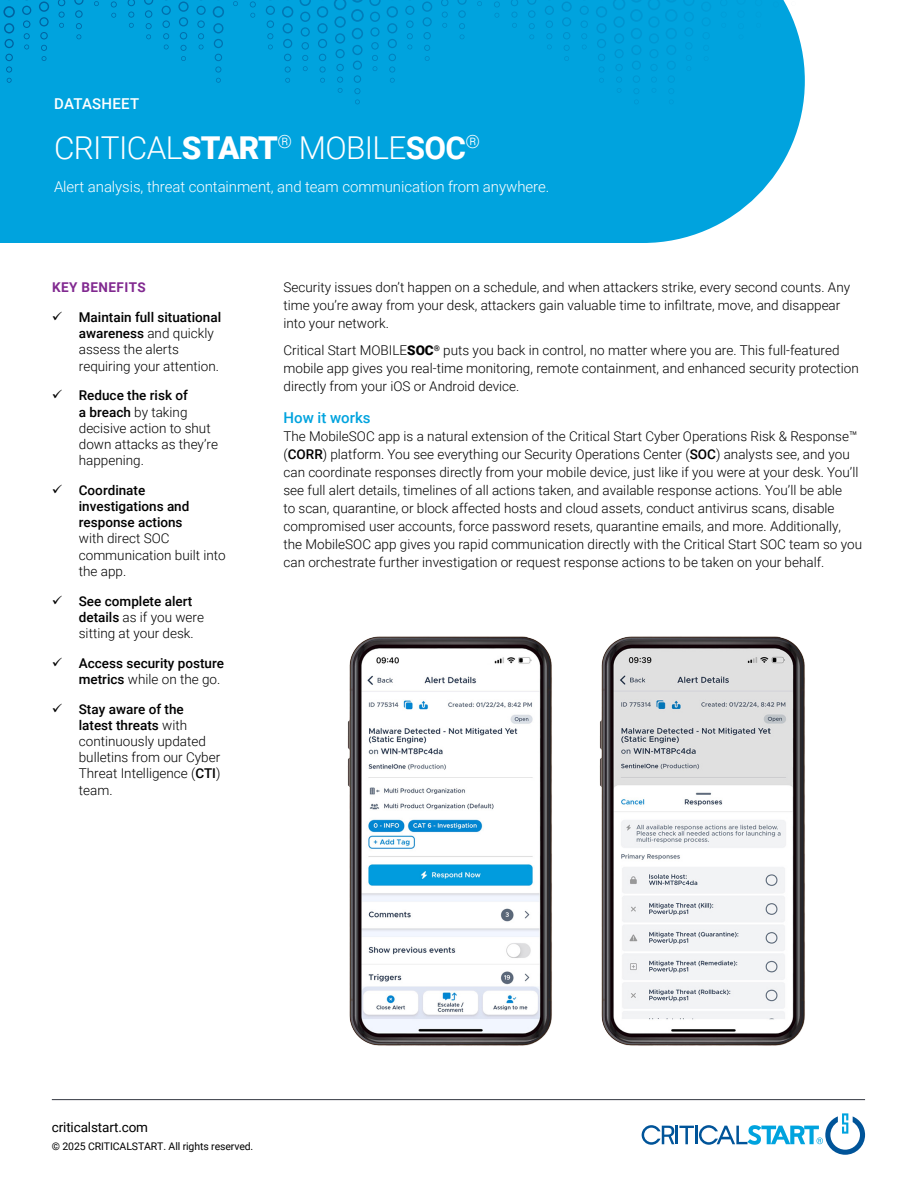
<style>
.page{position:relative;width:918px;height:1188px;background:#fff}
.page>*{position:absolute;margin:0;border:0;box-sizing:border-box;transform-origin:0 0}
.t1{font:300 31.5px "Roboto";letter-spacing:-.02em;color:#fff}
.t2{font:300 15px "Roboto";letter-spacing:-.005em;color:#fff}
.t3{font:500 15px "Roboto";color:#00a3de}
.t4{font:500 15px "Roboto";letter-spacing:.015em;color:#fff}
.t5{font:300 13.5px/16.2px "Roboto";color:#000}
.t6{font:500 13.5px/16.2px "Roboto";color:#000}
.t7{font:13.5px "Roboto";letter-spacing:-.01em;color:#000}
.t8{font:700 13.5px "Roboto";letter-spacing:.035em;color:#812990}
.t9{font:10.5px "Roboto";letter-spacing:-.01em;color:#000}
.s1{font-weight:900}
.s2{font-weight:700}
.s3{font-weight:500}
.s4{font-weight:300}
</style>
<div class="page">
<div style="left:0;top:0;width:805px;height:243px;background:#00a3de"></div>
<svg style="left:233px;top:1px;width:5px;height:5px"></svg>
<svg style="left:250px;top:1px;width:6px;height:17px"></svg>
<svg style="left:265px;top:0;width:10px;height:39px"></svg>
<svg style="left:268px;top:45px;width:5px;height:4px"></svg>
<svg style="left:281px;top:0;width:13px;height:33px"></svg>
<svg style="left:283px;top:39px;width:9px;height:9px"></svg>
<svg style="left:284px;top:54px;width:7px;height:29px"></svg>
<svg style="left:300px;top:0;width:99px;height:104px;background:#009fda"></svg>
<svg style="left:405px;top:0;width:10px;height:39px"></svg>
<svg style="left:407px;top:45px;width:5px;height:4px"></svg>
<svg style="left:422px;top:1px;width:10px;height:25px"></svg>
<svg style="left:423px;top:32px;width:8px;height:29px"></svg>
<svg style="left:441px;top:0;width:7px;height:6px"></svg>
<svg style="left:442px;top:12px;width:6px;height:16px"></svg>
<svg style="left:457px;top:0;width:10px;height:39px"></svg>
<svg style="left:477px;top:1px;width:5px;height:5px"></svg>
<svg style="left:494px;top:1px;width:6px;height:17px"></svg>
<svg style="left:511px;top:0;width:7px;height:6px"></svg>
<svg style="left:511px;top:12px;width:7px;height:16px"></svg>
<svg style="left:527px;top:0;width:9px;height:39px"></svg>
<svg style="left:544px;top:0;width:10px;height:39px"></svg>
<svg style="left:547px;top:45px;width:5px;height:4px"></svg>
<svg style="left:562px;top:1px;width:10px;height:25px"></svg>
<svg style="left:563px;top:32px;width:7px;height:29px"></svg>
<svg style="left:579px;top:0;width:10px;height:39px"></svg>
<svg style="left:582px;top:45px;width:5px;height:4px"></svg>
<svg style="left:595px;top:0;width:100px;height:104px;background:#00a1dc"></svg>
<svg style="left:701px;top:1px;width:10px;height:25px"></svg>
<svg style="left:702px;top:32px;width:8px;height:29px"></svg>
<svg style="left:720px;top:0;width:7px;height:6px"></svg>
<svg style="left:721px;top:12px;width:6px;height:16px"></svg>
<svg style="left:736px;top:0;width:10px;height:39px"></svg>
<svg style="left:755px;top:0;width:7px;height:6px"></svg>
<svg style="left:756px;top:12px;width:6px;height:16px"></svg>
<svg style="left:773px;top:1px;width:6px;height:7px"></svg>
<svg style="left:791px;top:1px;width:5px;height:5px"></svg>
<svg style="left:3px;top:0;width:12px;height:33px"></svg>
<svg style="left:5px;top:39px;width:9px;height:9px"></svg>
<svg style="left:5px;top:54px;width:8px;height:29px"></svg>
<svg style="left:22px;top:0;width:10px;height:39px"></svg>
<svg style="left:24px;top:45px;width:5px;height:4px"></svg>
<svg style="left:39px;top:1px;width:10px;height:25px"></svg>
<svg style="left:40px;top:32px;width:8px;height:29px"></svg>
<svg style="left:58px;top:0;width:7px;height:6px"></svg>
<svg style="left:59px;top:12px;width:6px;height:16px"></svg>
<svg style="left:74px;top:0;width:10px;height:39px"></svg>
<svg style="left:94px;top:1px;width:5px;height:5px"></svg>
<svg style="left:111px;top:1px;width:6px;height:17px"></svg>
<svg style="left:128px;top:0;width:7px;height:6px"></svg>
<svg style="left:128px;top:12px;width:6px;height:16px"></svg>
<svg style="left:144px;top:0;width:9px;height:39px"></svg>
<svg style="left:161px;top:0;width:10px;height:39px"></svg>
<svg style="left:164px;top:45px;width:5px;height:4px"></svg>
<svg style="left:178px;top:1px;width:11px;height:25px"></svg>
<svg style="left:180px;top:32px;width:7px;height:29px"></svg>
<svg style="left:196px;top:0;width:10px;height:39px"></svg>
<svg style="left:199px;top:45px;width:5px;height:4px"></svg>
<svg style="left:212px;top:0;width:13px;height:33px"></svg>
<svg style="left:214px;top:39px;width:9px;height:9px"></svg>
<svg style="left:215px;top:54px;width:7px;height:29px"></svg>
<svg style="left:642px;top:1113px;width:223px;height:42px"></svg>
<hr style="left:52px;top:1099px;width:813px;height:1px;background:#343741">
<img style="left:347px;top:636px;width:205px;height:410px">
<img style="left:599px;top:636px;width:206px;height:410px">
<p class="t4" style="left:54px;top:93px;width:86px">DATASHEET</p>
<h1 class="t1" style="left:54px;top:126px;width:428px">CRITICAL<span class="s1">START</span><sup>®</sup> MOBILE<span class="s2">SOC</span><sup>®</sup></h1>
<p class="t2" style="left:54px;top:176px;width:497px">Alert analysis, threat containment, and team communication from anywhere.</p>
<p class="t8" style="left:52px;top:278px;width:95px">KEY BENEFITS</p>
<p class="t5" style="left:79px;top:309px;width:144px"><span class="s3">Maintain full situational awareness</span> and quickly assess the alerts requiring your attention.</p>
<p class="t5" style="left:79px;top:387px;width:141px"><span class="s3">Reduce the risk of<br>a breach</span> by taking decisive action to shut down attacks as they’re happening.</p>
<p class="t6" style="left:79px;top:481px;width:112px">Coordinate investigations and response actions</p>
<p class="t5" style="left:79px;top:530px;width:148px">with direct SOC communication built into the app.</p>
<p class="t5" style="left:79px;top:592px;width:127px"><span class="s3">See complete alert details</span> as if you were sitting at your desk.</p>
<p class="t6" style="left:79px;top:654px;width:147px">Access security posture metrics <span class="s4">while on the go.</span></p>
<p class="t5" style="left:79px;top:700px;width:143px"><span class="s3">Stay aware of the latest threats</span> with continuously updated bulletins from our Cyber<br>Threat Intelligence (<span class="s3">CTI</span>) team.</p>
<p class="t5" style="left:284px;top:278px;width:568px;line-height:18px">Security issues don’t happen on a schedule, and when attackers strike, every second counts. Any time you’re away from your desk, attackers gain valuable time to infiltrate, move, and disappear into your network.</p>
<p class="t5" style="left:283px;top:341px;width:577px;line-height:18px">Critical Start MOBILE<span class="s1">SOC</span><sup>®</sup> puts you back in control, no matter where you are. This full-featured mobile app gives you real-time monitoring, remote containment, and enhanced security protection directly from your iOS or Android device.</p>
<p class="t3" style="left:284px;top:407px;width:89px">How it works</p>
<p class="t5" style="left:284px;top:427px;width:580px;line-height:18px">The MobileSOC app is a natural extension of the Critical Start Cyber Operations Risk &amp; Response™ (<span class="s3">CORR</span>) platform. You see everything our Security Operations Center (<span class="s3">SOC</span>) analysts see, and you can coordinate responses directly from your mobile device, just like if you were at your desk. You’ll see full alert details, timelines of all actions taken, and available response actions. You’ll be able<br>to scan, quarantine, or block affected hosts and cloud assets, conduct antivirus scans, disable compromised user accounts, force password resets, quarantine emails, and more. Additionally, the MobileSOC app gives you rapid communication directly with the Critical Start SOC team so you can orchestrate further investigation or request response actions to be taken on your behalf.</p>
<p class="t7" style="left:52px;top:1117px;width:98px">criticalstart.com</p>
<p class="t9" style="left:52px;top:1139px;width:203px">© 2025 CRITICALSTART. All rights reserved.</p>
</div>
